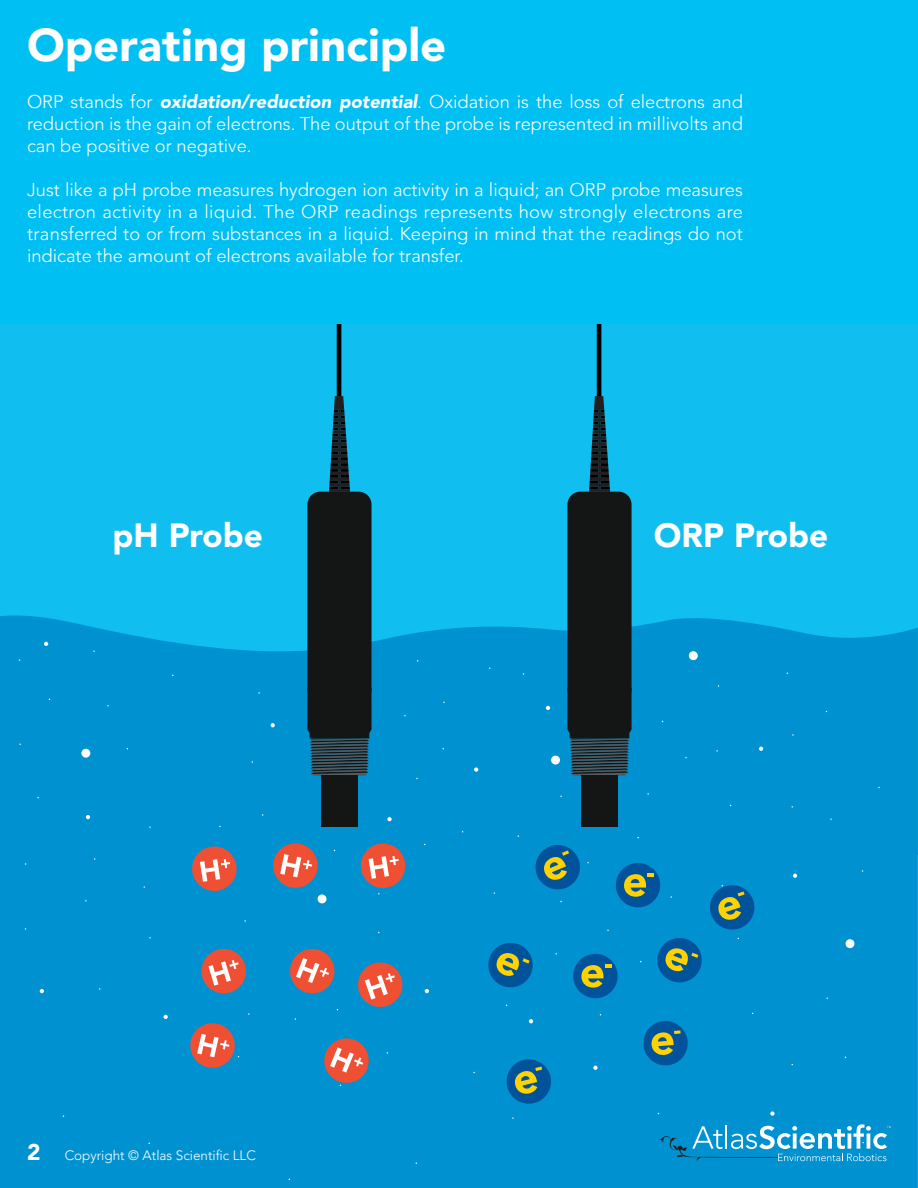
<style>
.page{position:relative;width:918px;height:1188px;background:#00bff3}
.page>*{position:absolute;margin:0;border:0;box-sizing:border-box;transform-origin:0 0}
.t1{font:900 45.45px "Avenir LT Pro";color:#fff}
.t2{font:900 33.3px "Avenir LT Pro";color:#fff}
.t3{font:300 18.3px/22px "Avenir LT Pro";color:#fff;text-align:justify}
.t4{font:300 13.5px "Avenir LT Pro";color:#fff}
.s1{font-weight:900;font-style:italic}
.s2{font-weight:900;font-size:22.65px}
</style>
<div class="page">
<div style="left:0;top:317px;width:918px;height:538px;background:#10bef0"></div>
<div style="left:0;top:615px;width:918px;height:573px;background:#0092d0"></div>
<svg style="left:287px;top:946px;width:50px;height:50px"></svg>
<svg style="left:199px;top:946px;width:50px;height:50px"></svg>
<svg style="left:355px;top:960px;width:50px;height:50px"></svg>
<div style="left:616px;top:863px;width:44px;height:44px;background:#00539a;border-radius:50%"></div>
<svg style="left:642px;top:1020px;width:47px;height:46px"></svg>
<svg style="left:485px;top:940px;width:51px;height:50px"></svg>
<svg style="left:504px;top:1057px;width:49px;height:49px"></svg>
<div style="left:573px;top:954px;width:45px;height:44px;background:#00539a;border-radius:50%"></div>
<svg style="left:581px;top:964px;width:30px;height:24px"></svg>
<svg style="left:44px;top:642px;width:4px;height:4px"></svg>
<div style="left:318px;top:894px;width:9px;height:9px;background:#fff;border-radius:50%"></div>
<div style="left:846px;top:939px;width:8px;height:9px;background:#fff;border-radius:50%"></div>
<div style="left:551px;top:756px;width:9px;height:9px;background:#fff;border-radius:50%"></div>
<div style="left:81px;top:749px;width:9px;height:9px;background:#fff;border-radius:50%"></div>
<div style="left:689px;top:651px;width:9px;height:9px;background:#fff;border-radius:50%"></div>
<svg style="left:546px;top:706px;width:4px;height:4px"></svg>
<svg style="left:271px;top:723px;width:4px;height:4px"></svg>
<svg style="left:474px;top:767px;width:4px;height:5px"></svg>
<svg style="left:86px;top:815px;width:4px;height:4px"></svg>
<svg style="left:271px;top:841px;width:49px;height:49px"></svg>
<svg style="left:321px;top:1035px;width:51px;height:51px"></svg>
<svg style="left:188px;top:1021px;width:51px;height:49px"></svg>
<svg style="left:359px;top:842px;width:48px;height:52px"></svg>
<svg style="left:190px;top:845px;width:48px;height:48px"></svg>
<svg style="left:533px;top:842px;width:56px;height:50px"></svg>
<svg style="left:624px;top:874px;width:133px;height:111px"></svg>
<svg style="left:164px;top:1015px;width:4px;height:4px"></svg>
<svg style="left:40px;top:989px;width:4px;height:4px"></svg>
<svg style="left:387px;top:817px;width:5px;height:4px"></svg>
<svg style="left:425px;top:989px;width:4px;height:4px"></svg>
<svg style="left:529px;top:1019px;width:4px;height:4px"></svg>
<svg style="left:593px;top:1066px;width:5px;height:4px"></svg>
<svg style="left:793px;top:874px;width:4px;height:4px"></svg>
<svg style="left:759px;top:747px;width:4px;height:4px"></svg>
<svg style="left:770px;top:1111px;width:5px;height:5px"></svg>
<div style="left:321px;top:776px;width:37px;height:51px;background:#141515"></div>
<hr style="left:337px;top:317px;width:4px;height:79px;background:#000">
<svg style="left:307px;top:396px;width:65px;height:383px"></svg>
<div style="left:581px;top:776px;width:37px;height:51px;background:#141515"></div>
<hr style="left:597px;top:317px;width:4px;height:79px;background:#000">
<svg style="left:567px;top:396px;width:65px;height:380px"></svg>
<div style="left:0;top:304px;width:918px;height:20px;background:#00bff3"></div>
<svg style="left:660px;top:1124px;width:231px;height:37px"></svg>
<p class="t1" style="left:27px;top:18px;width:421px">Operating principle</p>
<p class="t3" style="left:27px;top:90px;width:718px">ORP stands for <span class="s1">oxidation/reduction potential</span>. Oxidation is the loss of electrons and reduction is the gain of electrons. The output of the probe is represented in millivolts and can be positive or negative.</p>
<p class="t3" style="left:27px;top:178px;width:718px">Just like a pH probe measures hydrogen ion activity in a liquid; an ORP probe measures electron activity in a liquid. The ORP readings represents how strongly electrons are transferred to or from substances in a liquid. Keeping in mind that the readings do not indicate the amount of electrons available for transfer.</p>
<p class="t2" style="left:113px;top:516px;width:152px">pH Probe</p>
<p class="t2" style="left:654px;top:516px;width:176px">ORP Probe</p>
<p class="t4" style="left:27px;top:1148px;width:230px"><span class="s2">2</span> Copyright © Atlas Scientific LLC</p>
</div>
